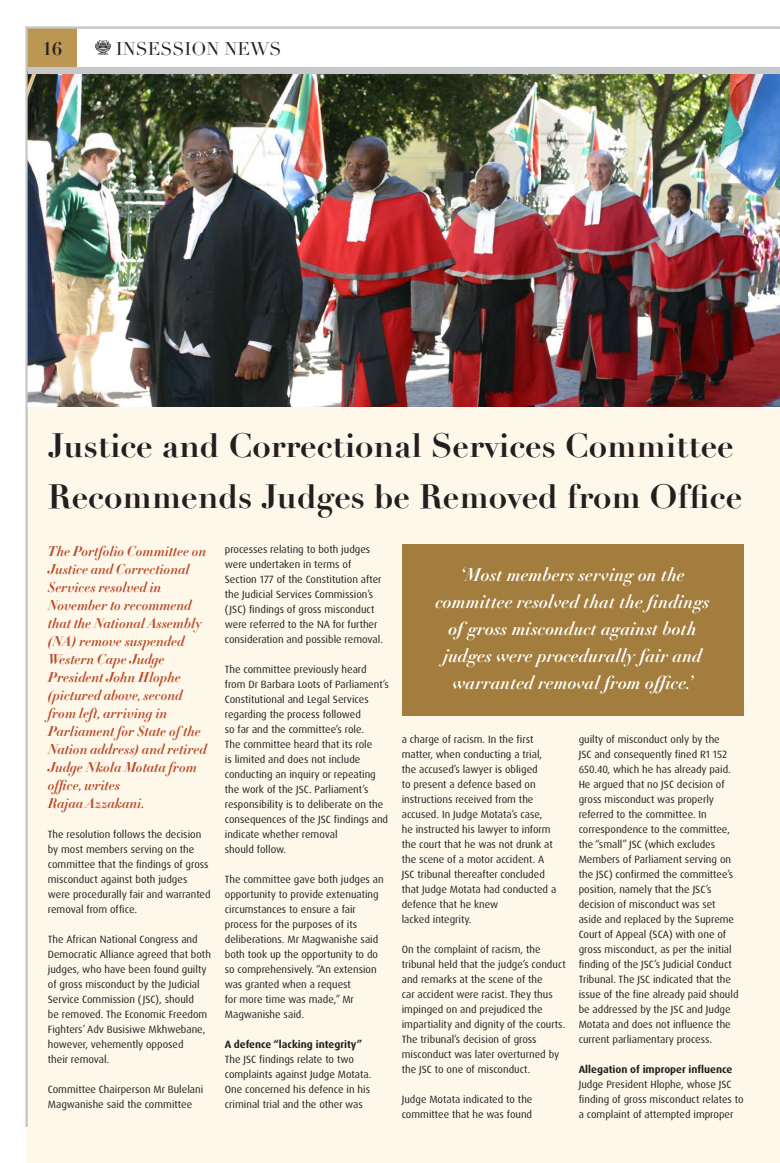
<style>
.page{position:relative;width:780px;height:1163px;background:#fff}
.page>*{position:absolute;margin:0;border:0;box-sizing:border-box;transform-origin:0 0}
.NEW_HEADER{font:700 33px/51px "Didot";color:#231f20}
.BLURB{font:italic 700 18px/27px "Didot LT Pro";color:#fff;text-align:center}
.t1{font:18px "Didot";color:#231f20}
.t2{font:700 18px "Didot";color:#231f20}
.BLURB-2{font:14px/18px "Didot HTF B16 Bold Ital";color:#b84a27}
.t3{font:10.5px/15px "Dax Pro";color:#231f20}
.t4{font:700 10.5px "Dax Pro";color:#231f20}
</style>
<div class="page">
<div style="left:27px;top:112px;width:753px;height:1050px;background:#fdf8ea"></div>
<div style="left:402px;top:544px;width:341px;height:172px;background:#a37d3d"></div>
<img style="left:28px;top:74px;width:752px;height:332px">
<svg style="left:95px;top:40px;width:16px;height:15px"></svg>
<div style="left:27px;top:27px;width:50px;height:43px;background:#bb9753"></div>
<div style="left:28px;top:67px;width:752px;height:7px;background:#c7c8ca"></div>
<hr style="left:26px;top:27px;width:2px;height:1099px;background:#c7c8ca">
<hr style="left:26px;top:27px;width:754px;height:2px;background:#c7c8ca">
<h2 class="t2" style="left:42px;top:38px;width:22px">16</h2>
<h2 class="t1" style="left:116px;top:38px;width:167px">INSESSION NEWS</h2>
<p class="NEW_HEADER" style="left:48px;top:420px;width:695px">Justice and Correctional Services Committee<br>Recommends Judges be Removed from Office</p>
<p class="BLURB-2" style="left:48px;top:542px;width:160px">The Portfolio Committee on<br>Justice and Correctional<br>Services resolved in<br>November to recommend that the National Assembly (NA) remove suspended<br>Western Cape Judge<br>President John Hlophe (pictured above, second from left, arriving in<br>Parliament for State of the<br>Nation address) and retired<br>Judge Nkola Motata from office, writes</p>
<p class="BLURB-2" style="left:48px;top:794px;width:98px">Rajaa Azzakani.</p>
<p class="t3" style="left:48px;top:826px;width:164px">The resolution follows the decision by most members serving on the committee that the findings of gross misconduct against both judges were procedurally fair and warranted removal from office.</p>
<p class="t3" style="left:48px;top:931px;width:164px">The African National Congress and<br>Democratic Alliance agreed that both judges, who have been found guilty of gross misconduct by the Judicial<br>Service Commission (JSC), should<br>be removed. The Economic Freedom<br>Fighters’ Adv Busisiwe Mkhwebane, however, vehemently opposed<br>their removal.</p>
<p class="t3" style="left:48px;top:1081px;width:157px">Committee Chairperson Mr Bulelani<br>Magwanishe said the committee</p>
<p class="t3" style="left:225px;top:541px;width:160px">processes relating to both judges were undertaken in terms of Section 177 of the Constitution after the Judicial Services Commission’s (JSC) findings of gross misconduct were referred to the NA for further consideration and possible removal.</p>
<p class="t3" style="left:225px;top:661px;width:166px">The committee previously heard from Dr Barbara Loots of Parliament’s<br>Constitutional and Legal Services regarding the process followed<br>so far and the committee’s role.<br>The committee heard that its role<br>is limited and does not include conducting an inquiry or repeating the work of the JSC. Parliament’s responsibility is to deliberate on the consequences of the JSC findings and indicate whether removal<br>should follow.</p>
<p class="t3" style="left:225px;top:871px;width:160px">The committee gave both judges an opportunity to provide extenuating circumstances to ensure a fair process for the purposes of its deliberations. Mr Magwanishe said both took up the opportunity to do so comprehensively. “An extension was granted when a request<br>for more time was made,” Mr<br>Magwanishe said.</p>
<p class="t4" style="left:225px;top:1037px;width:139px">A defence “lacking integrity”</p>
<p class="t3" style="left:225px;top:1051px;width:148px">The JSC findings relate to two complaints against Judge Motata.<br>One concerned his defence in his criminal trial and the other was</p>
<p class="BLURB" style="left:435px;top:561px;width:276px">‘Most members serving on the committee resolved that the findings of gross misconduct against both judges were procedurally fair and warranted removal from office.’</p>
<p class="t3" style="left:402px;top:731px;width:156px">a charge of racism. In the first matter, when conducting a trial, the accused’s lawyer is obliged<br>to present a defence based on instructions received from the accused. In Judge Motata’s case,<br>he instructed his lawyer to inform the court that he was not drunk at the scene of a motor accident. A<br>JSC tribunal thereafter concluded that Judge Motata had conducted a defence that he knew<br>lacked integrity.</p>
<p class="t3" style="left:402px;top:941px;width:165px">On the complaint of racism, the tribunal held that the judge’s conduct and remarks at the scene of the<br>car accident were racist. They thus impinged on and prejudiced the impartiality and dignity of the courts.<br>The tribunal’s decision of gross misconduct was later overturned by the JSC to one of misconduct.</p>
<p class="t3" style="left:402px;top:1091px;width:132px">Judge Motata indicated to the committee that he was found</p>
<p class="t3" style="left:578px;top:731px;width:161px">guilty of misconduct only by the<br>JSC and consequently fined R1 152<br>650.40, which he has already paid.<br>He argued that no JSC decision of gross misconduct was properly referred to the committee. In correspondence to the committee, the “small” JSC (which excludes Members of Parliament serving on the JSC) confirmed the committee’s position, namely that the JSC’s decision of misconduct was set aside and replaced by the Supreme Court of Appeal (SCA) with one of gross misconduct, as per the initial finding of the JSC’s Judicial Conduct Tribunal. The JSC indicated that the issue of the fine already paid should be addressed by the JSC and Judge Motata and does not influence the current parliamentary process.</p>
<p class="t4" style="left:578px;top:1062px;width:155px">Allegation of improper influence</p>
<p class="t3" style="left:578px;top:1077px;width:166px">Judge President Hlophe, whose JSC finding of gross misconduct relates to a complaint of attempted improper</p>
</div>
